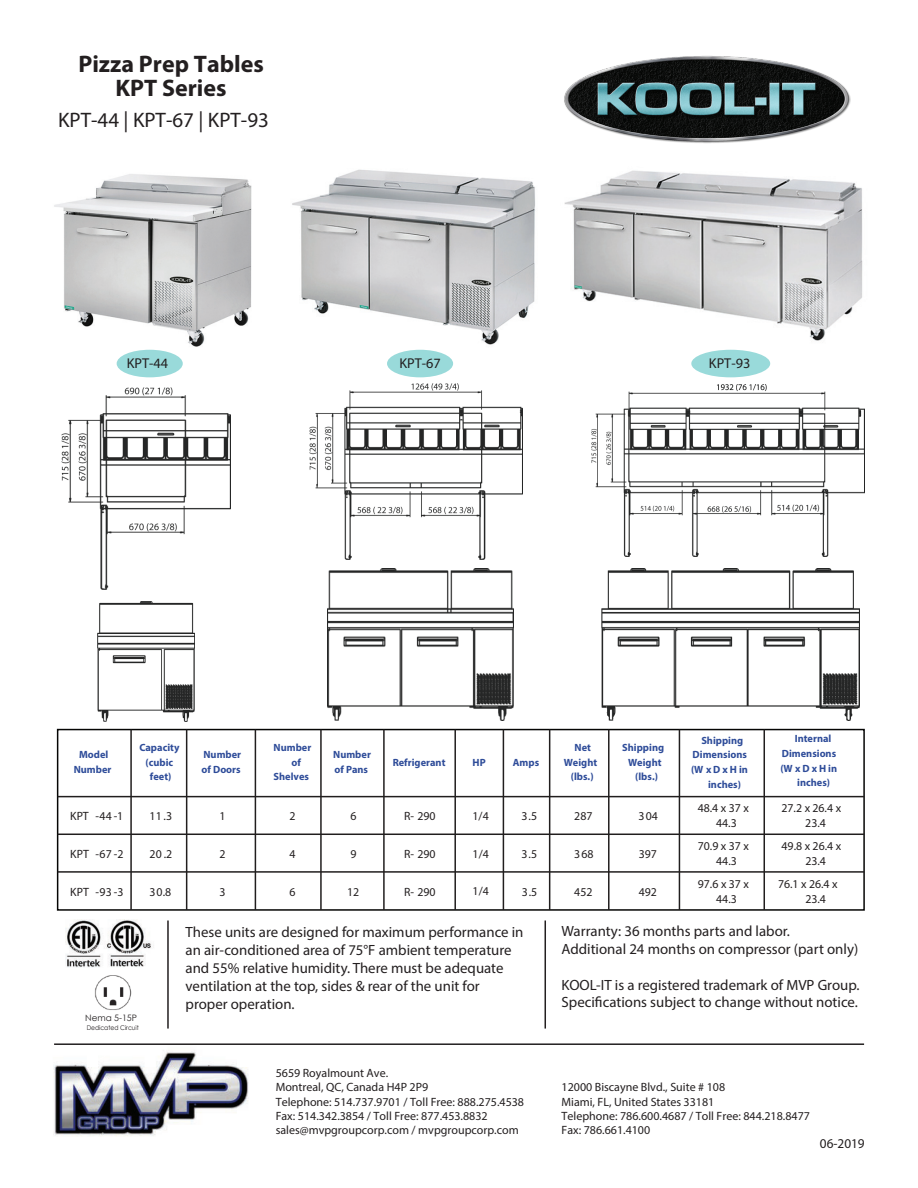
<style>
.page{position:relative;width:918px;height:1188px;background:#fff}
.page>*{position:absolute;margin:0;border:0;box-sizing:border-box;transform-origin:0 0}
.t1{font:700 24px/24px "Myriad Pro";color:#231f20;text-align:center}
.t2{font:21px "Myriad Pro";color:#231f20}
.t3{font:14.85px/17.9px "Myriad Pro";color:#231f20}
.t4{font:14.25px "Myriad Pro";color:#231f20}
.t5{font:13.5px "Myriad Pro";color:#231f20}
.t6{font:12px/14.4px "Myriad Pro";color:#231f20}
.t7{font:700 10.5px/14.7px "Myriad Pro";color:#2e4c99;text-align:center}
.t8{font:8.85px "Century Gothic";color:#231f20}
.t9{font:6.45px "Century Gothic";color:#231f20;scale:.92 1}
</style>
<div class="page">
<img style="left:53px;top:1051px;width:196px;height:85px">
<img style="left:564px;top:55px;width:286px;height:88px">
<hr style="left:54px;top:1043px;width:810px;height:2px;background:#231f20">
<hr style="left:545px;top:921px;width:1px;height:108px;background:#231f20">
<hr style="left:167px;top:921px;width:2px;height:108px;background:#231f20">
<img style="left:92px;top:967px;width:40px;height:43px">
<img style="left:66px;top:919px;width:88px;height:48px">
<div style="left:117px;top:350px;width:66px;height:27px;background:#99dada;border-radius:50%"></div>
<div style="left:387px;top:350px;width:66px;height:27px;background:#99dada;border-radius:50%"></div>
<div style="left:691px;top:350px;width:79px;height:27px;background:#99dada;border-radius:50%"></div>
<div style="left:57px;top:729px;width:808px;height:182px;border:2px solid #050504"></div>
<hr style="left:58px;top:796px;width:806px;height:1px;background:#211e1e">
<hr style="left:58px;top:834px;width:806px;height:1px;background:#211e1e">
<hr style="left:58px;top:871px;width:806px;height:2px;background:#211e1e">
<hr style="left:130px;top:730px;width:2px;height:180px;background:#211e1e">
<hr style="left:186px;top:730px;width:1px;height:180px;background:#211e1e">
<hr style="left:255px;top:730px;width:1px;height:180px;background:#211e1e">
<hr style="left:320px;top:730px;width:2px;height:180px;background:#211e1e">
<hr style="left:383px;top:730px;width:2px;height:180px;background:#211e1e">
<hr style="left:454px;top:730px;width:2px;height:180px;background:#211e1e">
<hr style="left:503px;top:730px;width:1px;height:180px;background:#211e1e">
<hr style="left:549px;top:730px;width:1px;height:180px;background:#211e1e">
<hr style="left:608px;top:730px;width:2px;height:180px;background:#211e1e">
<hr style="left:679px;top:730px;width:1px;height:180px;background:#211e1e">
<hr style="left:764px;top:730px;width:1px;height:180px;background:#211e1e">
<img style="left:54px;top:174px;width:198px;height:173px">
<img style="left:292px;top:169px;width:243px;height:176px">
<img style="left:564px;top:170px;width:299px;height:171px">
<img style="left:61px;top:387px;width:170px;height:202px">
<img style="left:97px;top:602px;width:97px;height:119px">
<img style="left:309px;top:383px;width:214px;height:177px">
<img style="left:591px;top:385px;width:273px;height:171px">
<img style="left:328px;top:569px;width:185px;height:151px">
<img style="left:602px;top:569px;width:258px;height:151px">
<h1 class="t1" style="left:78px;top:51px;width:187px">Pizza Prep Tables<br>KPT Series</h1>
<h2 class="t2" style="left:58px;top:107px;width:212px">KPT-44 | KPT-67 | KPT-93</h2>
<p class="t4" style="left:127px;top:354px;width:43px">KPT-44</p>
<p class="t4" style="left:399px;top:354px;width:43px">KPT-67</p>
<p class="t4" style="left:709px;top:354px;width:43px">KPT-93</p>
<p class="t7" style="left:74px;top:747px;width:39px">Model<br>Number</p>
<p class="t7" style="left:139px;top:740px;width:42px">Capacity (cubic feet)</p>
<p class="t7" style="left:202px;top:747px;width:41px;text-align:left">Number of Doors</p>
<p class="t7" style="left:274px;top:740px;width:39px">Number</p>
<p class="t7" style="left:292px;top:754px;width:11px">of</p>
<p class="t7" style="left:274px;top:769px;width:37px">Shelves</p>
<p class="t7" style="left:333px;top:747px;width:39px;text-align:left">Number of Pans</p>
<p class="t7" style="left:393px;top:754px;width:54px">Refrigerant</p>
<p class="t7" style="left:473px;top:754px;width:15px">HP</p>
<p class="t7" style="left:513px;top:754px;width:28px">Amps</p>
<p class="t7" style="left:564px;top:740px;width:35px">Net<br>Weight (lbs.)</p>
<p class="t7" style="left:622px;top:740px;width:43px">Shipping</p>
<p class="t7" style="left:628px;top:754px;width:35px">Weight</p>
<p class="t7" style="left:635px;top:769px;width:24px">(lbs.)</p>
<p class="t7" style="left:701px;top:732px;width:43px">Shipping</p>
<p class="t7" style="left:693px;top:747px;width:56px">Dimensions</p>
<p class="t7" style="left:691px;top:762px;width:58px">(W x D x H in</p>
<p class="t7" style="left:708px;top:776px;width:34px">inches)</p>
<p class="t7" style="left:795px;top:731px;width:38px">Internal</p>
<p class="t7" style="left:782px;top:746px;width:56px">Dimensions</p>
<p class="t7" style="left:781px;top:761px;width:58px">(W x D x H in</p>
<p class="t7" style="left:797px;top:775px;width:34px">inches)</p>
<p class="t6" style="left:70px;top:808px;width:55px">KPT -44 -1</p>
<p class="t6" style="left:150px;top:808px;width:24px">11 .3</p>
<p class="t6" style="left:219px;top:808px;width:8px">1</p>
<p class="t6" style="left:289px;top:808px;width:8px">2</p>
<p class="t6" style="left:351px;top:808px;width:8px">6</p>
<p class="t6" style="left:404px;top:808px;width:33px">R- 290</p>
<p class="t6" style="left:473px;top:808px;width:18px">1/4</p>
<p class="t6" style="left:522px;top:808px;width:17px">3.5</p>
<p class="t6" style="left:574px;top:808px;width:20px">287</p>
<p class="t6" style="left:639px;top:808px;width:21px">304</p>
<p class="t6" style="left:698px;top:801px;width:53px;text-align:center">48.4 x 37 x<br>44.3</p>
<p class="t6" style="left:805px;top:801px;width:37px;text-indent:-24px">27.2 x 26.4 x<br>23.4</p>
<p class="t6" style="left:70px;top:846px;width:55px">KPT -67 -2</p>
<p class="t6" style="left:150px;top:846px;width:24px">20 .2</p>
<p class="t6" style="left:219px;top:846px;width:8px">2</p>
<p class="t6" style="left:290px;top:846px;width:8px">4</p>
<p class="t6" style="left:351px;top:846px;width:8px">9</p>
<p class="t6" style="left:404px;top:846px;width:33px">R- 290</p>
<p class="t6" style="left:473px;top:846px;width:18px">1/4</p>
<p class="t6" style="left:522px;top:846px;width:17px">3.5</p>
<p class="t6" style="left:574px;top:846px;width:21px">368</p>
<p class="t6" style="left:639px;top:846px;width:20px">397</p>
<p class="t6" style="left:698px;top:839px;width:53px;text-align:center">70.9 x 37 x<br>44.3</p>
<p class="t6" style="left:805px;top:839px;width:38px;text-indent:-24px">49.8 x 26.4 x<br>23.4</p>
<p class="t6" style="left:70px;top:884px;width:55px">KPT -93 -3</p>
<p class="t6" style="left:150px;top:884px;width:23px">30.8</p>
<p class="t6" style="left:219px;top:884px;width:8px">3</p>
<p class="t6" style="left:290px;top:884px;width:8px">6</p>
<p class="t6" style="left:347px;top:884px;width:14px">12</p>
<p class="t6" style="left:404px;top:884px;width:33px">R- 290</p>
<p class="t6" style="left:473px;top:884px;width:18px">1/4</p>
<p class="t6" style="left:522px;top:884px;width:17px">3.5</p>
<p class="t6" style="left:574px;top:884px;width:20px">452</p>
<p class="t6" style="left:639px;top:884px;width:20px">492</p>
<p class="t6" style="left:698px;top:877px;width:53px;text-align:center">97.6 x 37 x<br>44.3</p>
<p class="t6" style="left:805px;top:877px;width:34px;text-indent:-27px">76.1 x 26.4 x<br>23.4</p>
<p class="t8" style="left:85px;top:1012px;width:53px">Nema 5-15P</p>
<p class="t9" style="left:87px;top:1023px;width:58px">Dedicated Circuit</p>
<p class="t3" style="left:186px;top:923px;width:340px">These units are designed for maximum performance in an air-conditioned area of 75°F ambient temperature and 55% relative humidity. There must be adequate ventilation at the top, sides &amp; rear of the unit for proper operation.</p>
<p class="t3" style="left:562px;top:922px;width:298px">Warranty: 36 months parts and labor.<br>Additional 24 months on compressor (part only)</p>
<p class="t3" style="left:562px;top:975px;width:299px">KOOL-IT is a registered trademark of MVP Group.<br>Specifications subject to change without notice.</p>
<p class="t6" style="left:276px;top:1065px;width:250px">5659 Royalmount Ave.<br>Montreal, QC, Canada H4P 2P9<br>Telephone: 514.737.9701 / Toll Free: 888.275.4538<br>Fax: 514.342.3854 / Toll Free: 877.453.8832 sales@mvpgroupcorp.com / mvpgroupcorp.com</p>
<p class="t6" style="left:562px;top:1080px;width:250px">12000 Biscayne Blvd., Suite # 108<br>Miami, FL, United States 33181<br>Telephone: 786.600.4687 / Toll Free: 844.218.8477<br>Fax: 786.661.4100</p>
<p class="t5" style="left:820px;top:1135px;width:46px">06-2019</p>
</div>
